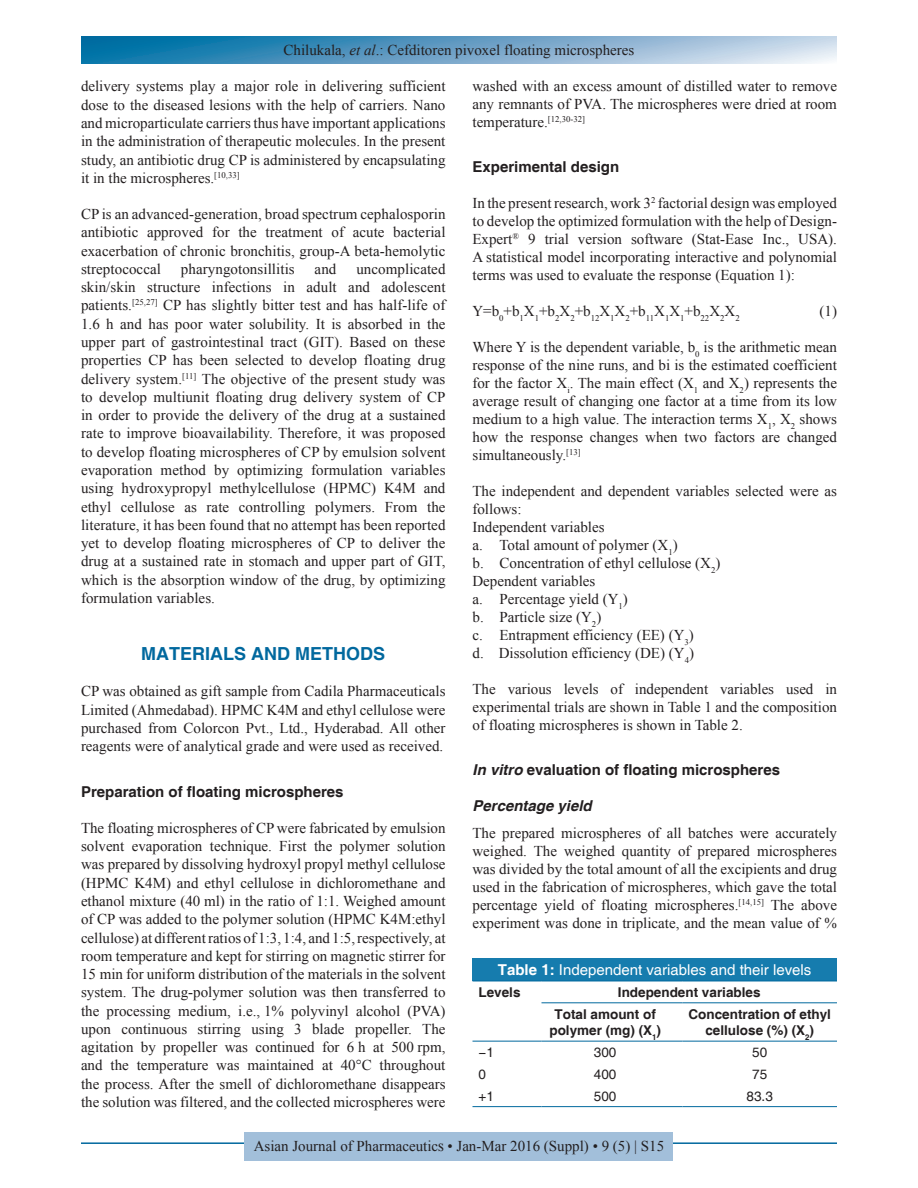
<style>
.page{position:relative;width:918px;height:1188px;background:#fff}
.page>*{position:absolute;margin:0;border:0;box-sizing:border-box;transform-origin:0 0}
.t1{font:700 18px "Helvetica";color:#00689e}
.TX{font:15px/18.3px "Times New Roman";color:#231f20;text-align:justify}
.DROP_CAP_TX{font:15px/18.3px "Times New Roman";color:#231f20;text-align:justify}
.L{font:15px "Times New Roman";color:#231f20}
.t2{font:700 15px "Helvetica";color:#231f20}
.TX_No_After_Space{font:15px/18px "Times New Roman";color:#231f20}
.RF{font:15px "Times New Roman";color:#231f20}
.EQN{font:15px "Times New Roman";color:#231f20}
.TT{font:15px "Helvetica";color:#fff}
.t3{font:italic 700 15px "Helvetica";color:#231f20}
.TCH{font:700 13.5px/16.5px "Helvetica";color:#231f20;text-align:center}
.TB{font:13.5px "Helvetica";color:#231f20}
.TBL{font:13.5px "Helvetica";color:#231f20}
.s1{font-style:italic}
.s2{font-weight:700}
</style>
<div class="page">
<svg style="left:81px;top:37px;width:756px;height:27px;background:#6ba4c8"></svg>
<hr style="left:81px;top:1142px;width:756px;height:2px;background:#00689e">
<div style="left:245px;top:1132px;width:428px;height:28px;background:#a2bfda"></div>
<div style="left:472px;top:958px;width:365px;height:23px;background:#167cae"></div>
<hr style="left:472px;top:1106px;width:56px;height:1px;background:#00689e">
<svg style="left:528px;top:1106px;width:14px;height:1px"></svg>
<hr style="left:542px;top:1106px;width:127px;height:1px;background:#00689e">
<svg style="left:669px;top:1106px;width:13px;height:1px"></svg>
<hr style="left:682px;top:1106px;width:155px;height:1px;background:#00689e">
<hr style="left:472px;top:1041px;width:56px;height:1px;background:#00689e">
<svg style="left:528px;top:1041px;width:14px;height:1px"></svg>
<hr style="left:542px;top:1041px;width:127px;height:1px;background:#00689e">
<svg style="left:669px;top:1041px;width:13px;height:1px"></svg>
<hr style="left:682px;top:1041px;width:155px;height:1px;background:#00689e">
<hr style="left:472px;top:981px;width:56px;height:1px;background:#00689e">
<svg style="left:528px;top:981px;width:14px;height:1px"></svg>
<hr style="left:542px;top:981px;width:127px;height:1px;background:#00689e">
<svg style="left:669px;top:981px;width:13px;height:1px"></svg>
<hr style="left:682px;top:981px;width:155px;height:1px;background:#00689e">
<hr style="left:542px;top:1003px;width:127px;height:1px;background:#00689e">
<svg style="left:669px;top:1003px;width:13px;height:1px"></svg>
<hr style="left:682px;top:1003px;width:155px;height:1px;background:#00689e">
<p class="TX" style="left:284px;top:41px;width:352px">Chilukala, <span class="s1">et al</span>.: Cefditoren pivoxel floating microspheres</p>
<p class="DROP_CAP_TX" style="left:81px;top:77px;width:366px">delivery systems play a major role in delivering sufficient dose to the diseased lesions with the help of carriers. Nano and microparticulate carriers thus have important applications in the administration of therapeutic molecules. In the present study, an antibiotic drug CP is administered by encapsulating it in the microspheres.<sup>[10,33]</sup></p>
<p class="TX" style="left:81px;top:204px;width:366px">CP is an advanced-generation, broad spectrum cephalosporin antibiotic approved for the treatment of acute bacterial exacerbation of chronic bronchitis, group-A beta-hemolytic streptococcal</p>
<p class="TX" style="left:81px;top:259px;width:366px;text-indent:275px">uncomplicated skin/skin structure infections in adult and adolescent patients.<sup>[25,27]</sup> CP has slightly bitter test and has half-life of 1.6 h and has poor water solubility. It is absorbed in the upper part of gastrointestinal tract (GIT). Based on these properties CP has been selected to develop floating drug delivery system.<sup>[11]</sup> The objective of the present study was to develop multiunit floating drug delivery system of CP in order to provide the delivery of the drug at a sustained rate to improve bioavailability. Therefore, it was proposed to develop floating microspheres of CP by emulsion solvent evaporation method by optimizing formulation variables using hydroxypropyl methylcellulose (HPMC) K4M and ethyl cellulose as rate controlling polymers. From the literature, it has been found that no attempt has been reported yet to develop floating microspheres of CP to deliver the drug at a sustained rate in stomach and upper part of GIT, which is the absorption window of the drug, by optimizing formulation variables.</p>
<p class="TX" style="left:181px;top:259px;width:115px">pharyngotonsillitis</p>
<p class="TX" style="left:315px;top:259px;width:23px">and</p>
<h1 class="t1" style="left:141px;top:643px;width:245px">MATERIALS AND METHODS</h1>
<p class="TX" style="left:81px;top:682px;width:366px">CP was obtained as gift sample from Cadila Pharmaceuticals Limited (Ahmedabad). HPMC K4M and ethyl cellulose were purchased from Colorcon Pvt., Ltd., Hyderabad. All other reagents were of analytical grade and were used as received.</p>
<h2 class="t2" style="left:81px;top:782px;width:264px">Preparation of floating microspheres</h2>
<p class="TX" style="left:81px;top:818px;width:366px">The floating microspheres of CP were fabricated by emulsion solvent evaporation technique. First the polymer solution was prepared by dissolving hydroxyl propyl methyl cellulose (HPMC K4M) and ethyl cellulose in dichloromethane and ethanol mixture (40 ml) in the ratio of 1:1. Weighed amount of CP was added to the polymer solution (HPMC K4M:ethyl cellulose) at different ratios of 1:3, 1:4, and 1:5, respectively, at room temperature and kept for stirring on magnetic stirrer for 15 min for uniform distribution of the materials in the solvent system. The drug-polymer solution was then transferred to the processing medium, i.e., 1% polyvinyl alcohol (PVA) upon continuous stirring using 3 blade propeller. The agitation by propeller was continued for 6 h at 500 rpm, and the temperature was maintained at 40°C throughout the process. After the smell of dichloromethane disappears the solution was filtered, and the collected microspheres were</p>
<p class="TX" style="left:472px;top:77px;width:366px">washed with an excess amount of distilled water to remove any remnants of PVA. The microspheres were dried at room temperature.<sup>[12,30-32]</sup></p>
<h2 class="t2" style="left:472px;top:158px;width:148px">Experimental design</h2>
<p class="TX" style="left:472px;top:194px;width:366px">In the present research, work 3<sup>2</sup> factorial design was employed to develop the optimized formulation with the help of Design-Expert<sup>®</sup> 9 trial version software (Stat-Ease Inc., USA).<br>A statistical model incorporating interactive and polynomial terms was used to evaluate the response (Equation 1):</p>
<p class="EQN" style="left:472px;top:301px;width:269px">Y=b<sub>0</sub>+b<sub>1</sub>X<sub>1</sub>+b<sub>2</sub>X<sub>2</sub>+b<sub>12</sub>X<sub>1</sub>X<sub>2</sub>+b<sub>11</sub>X<sub>1</sub>X<sub>1</sub>+b<sub>22</sub>X<sub>2</sub>X<sub>2</sub></p>
<p class="EQN" style="left:820px;top:301px;width:19px">(1)</p>
<p class="TX" style="left:472px;top:338px;width:366px">Where Y is the dependent variable, b<sub>0</sub> is the arithmetic mean response of the nine runs, and bi is the estimated coefficient for the factor X<sub>i</sub>. The main effect (X<sub>1</sub> and X<sub>2</sub>) represents the average result of changing one factor at a time from its low medium to a high value. The interaction terms X<sub>1</sub>, X<sub>2</sub> shows how the response changes when two factors are changed simultaneously.<sup>[13]</sup></p>
<p class="TX_No_After_Space" style="left:472px;top:482px;width:366px">The independent and dependent variables selected were as follows:</p>
<p class="L" style="left:472px;top:517px;width:134px">Independent variables</p>
<p class="L" style="left:472px;top:535px;width:207px">a. Total amount of polymer (X<sub>1</sub>)</p>
<p class="L" style="left:472px;top:553px;width:249px">b. Concentration of ethyl cellulose (X<sub>2</sub>)</p>
<p class="L" style="left:472px;top:571px;width:124px">Dependent variables</p>
<p class="L" style="left:472px;top:589px;width:157px">a. Percentage yield (Y<sub>1</sub>)</p>
<p class="L" style="left:472px;top:607px;width:130px">b. Particle size (Y<sub>2</sub>)</p>
<p class="L" style="left:472px;top:625px;width:223px">c. Entrapment efficiency (EE) (Y<sub>3</sub>)</p>
<p class="TX" style="left:472px;top:644px;width:223px">d. Dissolution efficiency (DE) (Y<sub>4</sub>)</p>
<p class="TX" style="left:472px;top:680px;width:366px">The various levels of independent variables used in experimental trials are shown in Table 1 and the composition of floating microspheres is shown in Table 2.</p>
<h2 class="t2" style="left:472px;top:761px;width:309px"><span class="s1">In vitro</span> evaluation of floating microspheres</h2>
<h3 class="t3" style="left:472px;top:797px;width:121px">Percentage yield</h3>
<p class="TX" style="left:472px;top:824px;width:366px">The prepared microspheres of all batches were accurately weighed. The weighed quantity of prepared microspheres was divided by the total amount of all the excipients and drug used in the fabrication of microspheres, which gave the total percentage yield of floating microspheres.<sup>[14,15]</sup> The above experiment was done in triplicate, and the mean value of %</p>
<p class="TT" style="left:498px;top:961px;width:315px"><span class="s2">Table 1:</span> Independent variables and their levels</p>
<p class="TCH" style="left:478px;top:984px;width:44px">Levels</p>
<p class="TCH" style="left:618px;top:984px;width:144px">Independent variables</p>
<p class="TCH" style="left:549px;top:1006px;width:113px">Total amount of polymer (mg) (X<sub>1</sub>)</p>
<p class="TCH" style="left:688px;top:1006px;width:144px">Concentration of ethyl cellulose (%) (X<sub>2</sub>)</p>
<p class="TB" style="left:478px;top:1044px;width:17px">−1</p>
<p class="TB" style="left:594px;top:1044px;width:24px">300</p>
<p class="TB" style="left:752px;top:1044px;width:17px">50</p>
<p class="TB" style="left:478px;top:1066px;width:9px">0</p>
<p class="TB" style="left:594px;top:1066px;width:24px">400</p>
<p class="TB" style="left:752px;top:1066px;width:17px">75</p>
<p class="TBL" style="left:478px;top:1088px;width:17px">+1</p>
<p class="TBL" style="left:594px;top:1088px;width:24px">500</p>
<p class="TBL" style="left:747px;top:1088px;width:28px">83.3</p>
<p class="RF" style="left:254px;top:1136px;width:412px">Asian Journal of Pharmaceutics • Jan-Mar 2016 (Suppl) • 9 (5) | S15</p>
</div>
